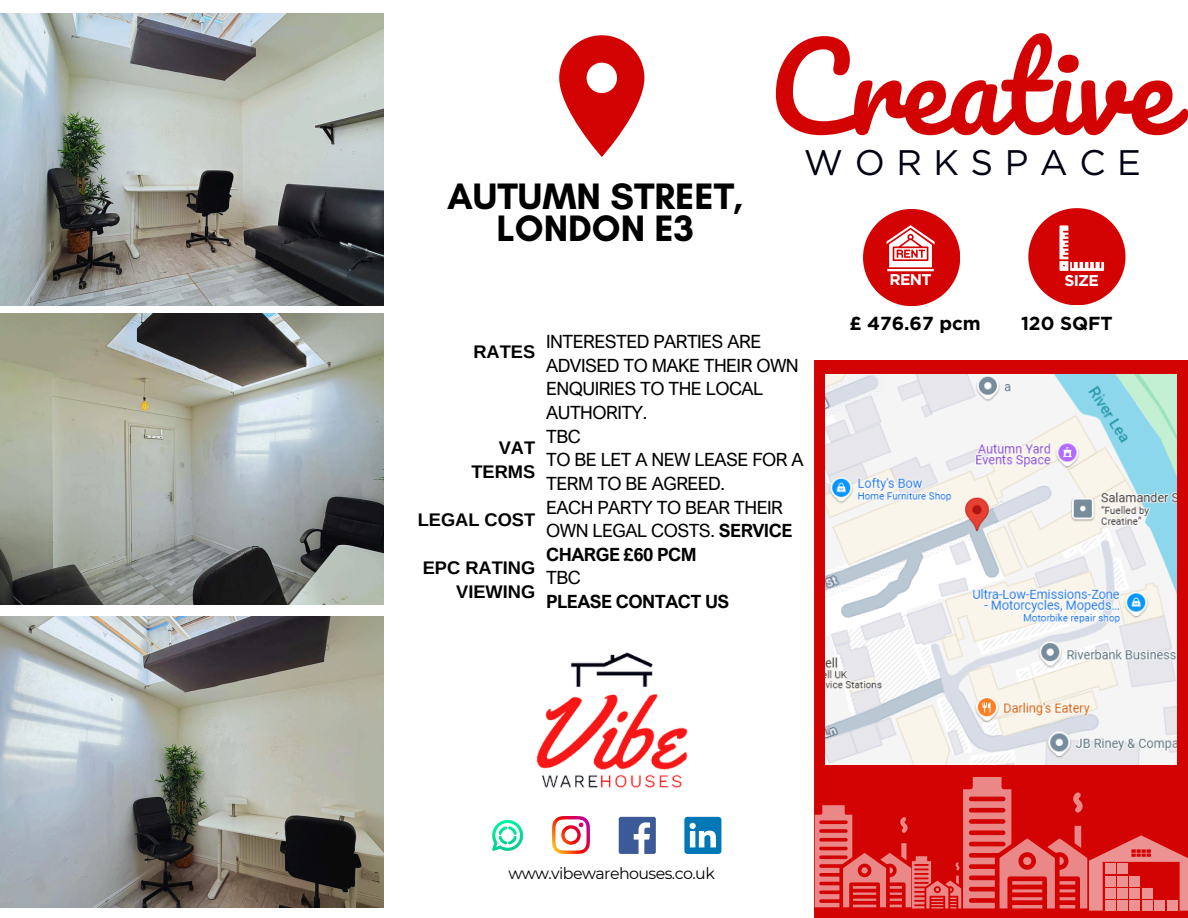
<style>
.page{position:relative;width:1188px;height:918px;background:#fff}
.page>*{position:absolute;margin:0;border:0;box-sizing:border-box;transform-origin:0 0}
.t1{font:116.25px "Pacifico";color:#d40303}
.t2{font:700 37.5px/31.2px "Glacial Indifference";color:#000;text-align:center}
.t3{font:35.55px "Gotham";letter-spacing:.325em;color:#010212}
.t4{font:700 18.9px "Gotham";color:#000}
.t5{font:18.3px/23.7px "Arial Nova";letter-spacing:-.03em;color:#000}
.t6{font:700 18.3px/24px "Arimo";color:#000;text-align:right}
.t7{font:15.9px "Montserrat";letter-spacing:-.035em;color:#000}
.t8{font:700 15.6px "Gotham";letter-spacing:-.05em;color:#fff}
.s1{font-weight:700}
</style>
<div class="page">
<div style="left:814px;top:360px;width:374px;height:558px;background:#d40303"></div>
<img style="left:826px;top:374px;width:351px;height:391px">
<img style="left:0;top:14px;width:384px;height:291px">
<svg style="left:863px;top:209px;width:97px;height:97px"></svg>
<svg style="left:1028px;top:208px;width:97px;height:97px"></svg>
<img style="left:0;top:313px;width:384px;height:292px">
<img style="left:0;top:616px;width:384px;height:291px">
<svg style="left:559px;top:35px;width:85px;height:122px"></svg>
<img style="left:552px;top:817px;width:38px;height:37px">
<div style="left:619px;top:817px;width:37px;height:37px;background:#3d5a98;border-radius:2px"></div>
<svg style="left:634px;top:822px;width:16px;height:32px"></svg>
<svg style="left:684px;top:817px;width:37px;height:37px"></svg>
<svg style="left:492px;top:820px;width:31px;height:31px"></svg>
<img style="left:536px;top:652px;width:173px;height:165px">
<svg style="left:815px;top:777px;width:373px;height:134px"></svg>
<div style="left:1105px;top:864px;width:10px;height:10px;background:#ec9292"></div>
<div style="left:1118px;top:864px;width:10px;height:10px;background:#ec9292"></div>
<div style="left:1105px;top:876px;width:10px;height:10px;background:#ec9292"></div>
<div style="left:1118px;top:876px;width:10px;height:10px;background:#ec9292"></div>
<div style="left:1130px;top:876px;width:10px;height:10px;background:#ec9292"></div>
<div style="left:1105px;top:888px;width:10px;height:10px;background:#ec9292"></div>
<div style="left:1118px;top:888px;width:10px;height:10px;background:#ec9292"></div>
<div style="left:1130px;top:888px;width:10px;height:10px;background:#ec9292"></div>
<div style="left:1142px;top:888px;width:10px;height:10px;background:#ec9292"></div>
<div style="left:1105px;top:900px;width:10px;height:11px;background:#ec9292"></div>
<div style="left:1118px;top:900px;width:10px;height:11px;background:#ec9292"></div>
<div style="left:1130px;top:900px;width:10px;height:11px;background:#ec9292"></div>
<div style="left:1142px;top:900px;width:10px;height:11px;background:#ec9292"></div>
<div style="left:1155px;top:900px;width:10px;height:11px;background:#ec9292"></div>
<div style="left:1167px;top:900px;width:10px;height:11px;background:#ec9292"></div>
<p class="t2" style="left:447px;top:181px;width:298px">AUTUMN STREET,<br>LONDON E3</p>
<p class="t1" style="left:768px;top:27px;width:406px">Creative</p>
<p class="t3" style="left:804px;top:141px;width:339px">WORKSPACE</p>
<h1 class="t8" style="left:890px;top:270px;width:43px">RENT</h1>
<p class="t8" style="left:1065px;top:271px;width:36px">SIZE</p>
<p class="t4" style="left:849px;top:311px;width:133px">£ 476.67 pcm</p>
<p class="t4" style="left:1021px;top:311px;width:93px">120 SQFT</p>
<h3 class="t6" style="left:473px;top:340px;width:63px">RATES</h3>
<h2 class="t6" style="left:471px;top:436px;width:65px">VAT<br>TERMS</h2>
<p class="t6" style="left:418px;top:508px;width:119px">LEGAL COST</p>
<p class="t6" style="left:423px;top:556px;width:114px">EPC RATING<br>VIEWING</p>
<p class="t5" style="left:546px;top:329px;width:259px">INTERESTED PARTIES ARE<br>ADVISED TO MAKE THEIR OWN<br>ENQUIRIES TO THE LOCAL<br>AUTHORITY.<br>TBC<br>TO BE LET A NEW LEASE FOR A<br>TERM TO BE AGREED.<br>EACH PARTY TO BEAR THEIR<br>OWN LEGAL COSTS. <span class="s1">SERVICE<br>CHARGE £60 PCM<br></span>TBC<br><span class="s1">PLEASE CONTACT US</span></p>
<p class="t7" style="left:508px;top:863px;width:208px">www.vibewarehouses.co.uk</p>
</div>
